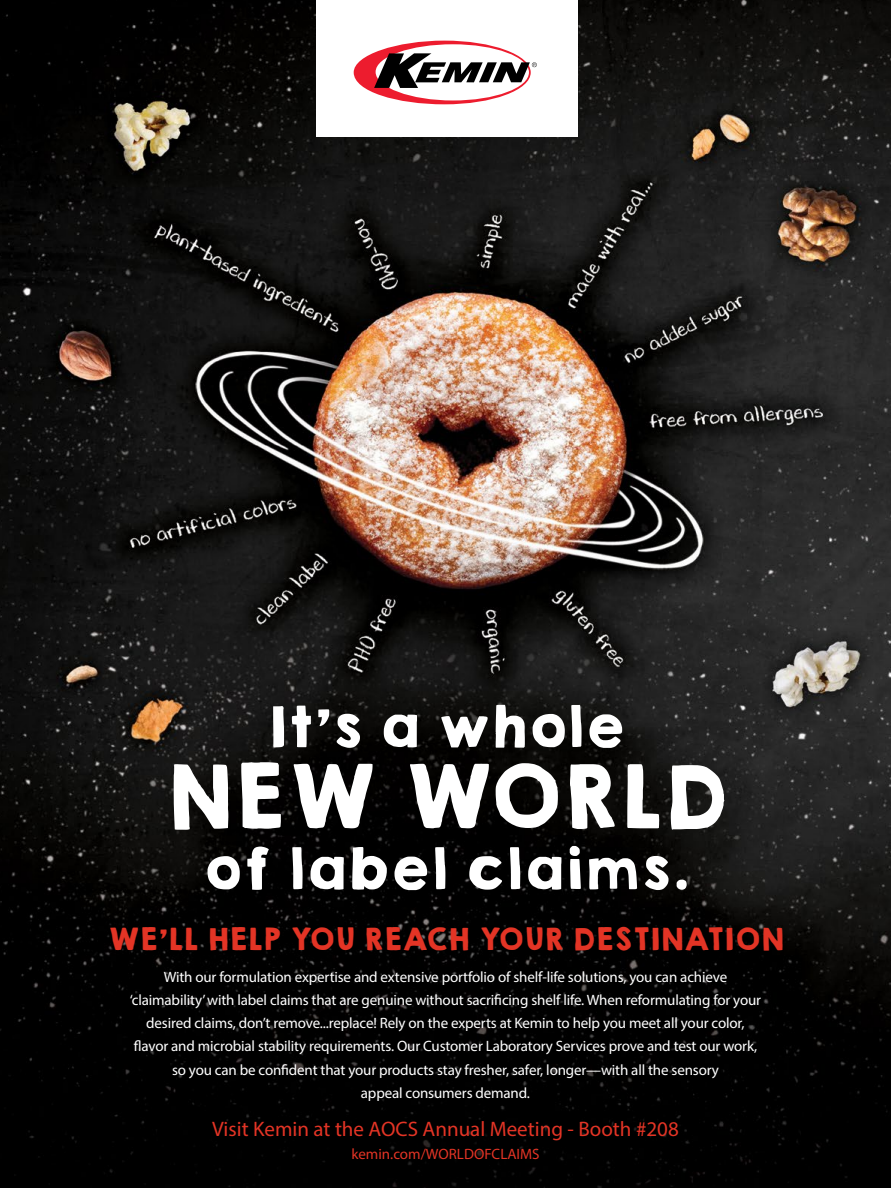
<style>
.page{position:relative;width:891px;height:1188px;background:#fff}
.page>*{position:absolute;margin:0;border:0;box-sizing:border-box;transform-origin:0 0}
.t1{font:79.5px "KGHAPPY Solid";color:#fff}
.t2{font:51px "KGHAPPY Solid";color:#fff}
.t3{font:27.75px "KGHAPPY Solid";color:#e33425}
.t4{font:21px "Myriad Pro";color:#e33425}
.t5{font:15px/23.2px "Myriad Pro";letter-spacing:-.01em;color:#fff;text-align:center}
.t6{font:15px "Myriad Pro";color:#e33425}
</style>
<div class="page">
<img style="left:0;top:0;width:891px;height:1188px">
<div style="left:316px;top:0;width:262px;height:136px;background:#fff"></div>
<div style="left:354px;top:41px;width:177px;height:63px;background:#ed1c2e;border-radius:50%"></div>
<div style="left:376px;top:44px;width:153px;height:56px;background:#fff;border-radius:50%"></div>
<svg style="left:374px;top:53px;width:163px;height:35px"></svg>
<svg style="left:867px;top:1160px;width:8px;height:28px"></svg>
<h2 class="t2" style="left:267px;top:688px;width:359px">It’s a whole</h2>
<h1 class="t1" style="left:164px;top:735px;width:565px">NEW WORLD</h1>
<h2 class="t2" style="left:202px;top:830px;width:489px">of label claims.</h2>
<h3 class="t3" style="left:107px;top:918px;width:678px">WE’LL HELP YOU REACH YOUR DESTINATION</h3>
<p class="t5" style="left:130px;top:965px;width:633px">With our formulation expertise and extensive portfolio of shelf-life solutions, you can achieve ‘claimability’ with label claims that are genuine without sacrificing shelf life. When reformulating for your desired claims, don’t remove...replace! Rely on the experts at Kemin to help you meet all your color, flavor and microbial stability requirements. Our Customer Laboratory Services prove and test our work, so you can be confident that your products stay fresher, safer, longer—with all the sensory<br>appeal consumers demand.</p>
<h3 class="t4" style="left:212px;top:1116px;width:468px">Visit Kemin at the AOCS Annual Meeting - Booth #208</h3>
<p class="t6" style="left:351px;top:1145px;width:190px">kemin.com/WORLDOFCLAIMS</p>
</div>
